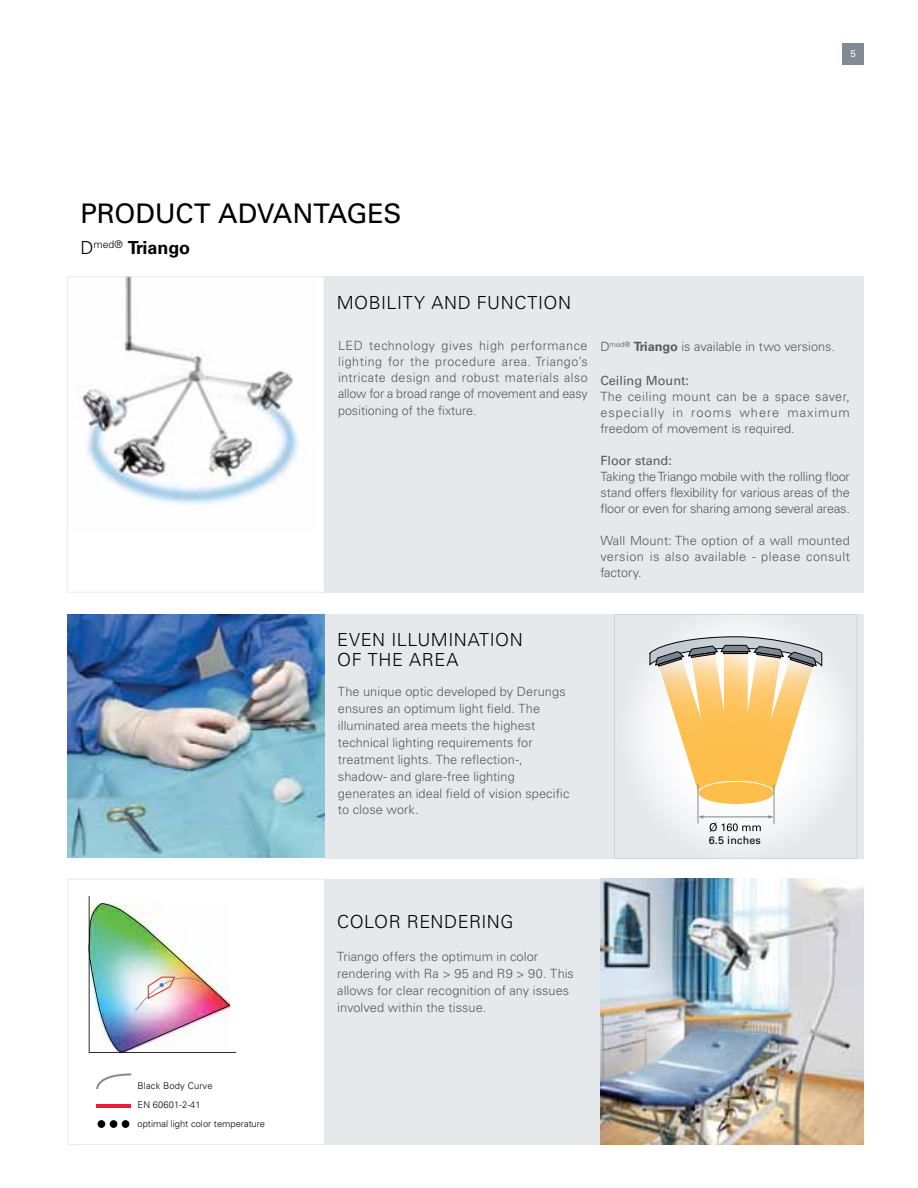
<style>
.page{position:relative;width:918px;height:1188px;background:#fff}
.page>*{position:absolute;margin:0;border:0;box-sizing:border-box;transform-origin:0 0}
.t1{font:27px "Univers";letter-spacing:-.005em;color:#000}
.t2{font:300 18px/19.5px "Univers LT Std";letter-spacing:.03em;color:#000}
.t3{font:700 18px "Univers LT Std";letter-spacing:-.01em;color:#000}
.t4{font:300 12.75px/17px "Univers LT Std";letter-spacing:.005em;color:#58595b;text-align:justify}
.t5{font:12.75px "Univers LT Std";color:#58595b}
.t6{font:10.8px "Univers";letter-spacing:.015em;color:#000}
.t7{font:9.75px "Univers LT Std";color:#fff}
.t8{font:300 9.3px/19.4px "Univers LT Std";color:#000}
.s1{font-weight:300}
.s2{font-weight:700}
</style>
<div class="page">
<div style="left:843px;top:43px;width:21px;height:21px;background:#818b96"></div>
<div style="left:324px;top:614px;width:540px;height:245px;background:#e5e9ec"></div>
<div style="left:68px;top:879px;width:257px;height:266px;background:#fff;border:1px solid #e6ebee"></div>
<img style="left:68px;top:614px;width:256px;height:243px">
<div style="left:324px;top:879px;width:540px;height:266px;background:#e5e9ec"></div>
<img style="left:89px;top:896px;width:147px;height:157px">
<hr style="left:96px;top:1104px;width:35px;height:4px;background:#ed1a3b">
<div style="left:98px;top:1121px;width:7px;height:6px;background:#000;border-radius:50%"></div>
<div style="left:98px;top:1121px;width:7px;height:7px;border:1px solid #000;border-radius:50%"></div>
<div style="left:110px;top:1121px;width:7px;height:6px;background:#000;border-radius:50%"></div>
<div style="left:110px;top:1121px;width:7px;height:7px;border:1px solid #000;border-radius:50%"></div>
<div style="left:122px;top:1121px;width:7px;height:6px;background:#000;border-radius:50%"></div>
<div style="left:122px;top:1121px;width:7px;height:7px;border:1px solid #000;border-radius:50%"></div>
<svg style="left:96px;top:1073px;width:36px;height:16px"></svg>
<img style="left:80px;top:278px;width:219px;height:226px">
<div style="left:67px;top:276px;width:258px;height:317px;border:1px solid #e6ebee"></div>
<div style="left:324px;top:276px;width:539px;height:317px;background:#e5e9ec"></div>
<svg style="left:637px;top:622px;width:203px;height:221px;fill:#eef1f3"></svg>
<svg style="left:649px;top:636px;width:174px;height:159px;background:#edd3a3"></svg>
<hr style="left:702px;top:817px;width:68px;height:1px;background:#818b96">
<svg style="left:768px;top:815px;width:6px;height:4px"></svg>
<svg style="left:699px;top:815px;width:4px;height:4px"></svg>
<svg style="left:710px;top:822px;width:51px;height:10px"></svg>
<div style="left:698px;top:781px;width:76px;height:23px;background:#febf4d;border-radius:50%"></div>
<div style="left:698px;top:781px;width:77px;height:24px;border:1px solid #fff;border-radius:50%"></div>
<hr style="left:698px;top:784px;width:1px;height:40px;background:#818b96">
<hr style="left:774px;top:785px;width:1px;height:39px;background:#818b96">
<div style="left:614px;top:614px;width:243px;height:245px;border:1px solid #e6ebee"></div>
<img style="left:601px;top:879px;width:263px;height:266px">
<h1 class="t1" style="left:80px;top:196px;width:285px">PRODUCT ADVANTAGES</h1>
<h2 class="t3" style="left:80px;top:237px;width:111px"><span class="s1">D</span><sup>med®</sup> Triango</h2>
<h2 class="t2" style="left:337px;top:292px;width:236px">MOBILITY AND FUNCTION</h2>
<p class="t7" style="left:851px;top:48px;width:7px">5</p>
<p class="t4" style="left:338px;top:337px;width:251px;line-height:16.2px">LED technology gives high performance lighting for the procedure area. Triango’s intricate design and robust materials also allow for a broad range of movement and easy positioning of the fixture.</p>
<p class="t4" style="left:600px;top:338px;width:236px">D<sup>med®</sup> <span class="s2">Triango</span> is available in two versions.</p>
<p class="t5" style="left:600px;top:373px;width:90px">Ceiling Mount:</p>
<p class="t4" style="left:600px;top:388px;width:251px;line-height:15.9px">The ceiling mount can be a space saver, especially in rooms where maximum freedom of movement is required.</p>
<p class="t5" style="left:600px;top:453px;width:73px">Floor stand:</p>
<p class="t4" style="left:600px;top:469px;width:251px;line-height:15.9px">Taking the Triango mobile with the rolling floor stand offers flexibility for various areas of the floor or even for sharing among several areas.</p>
<p class="t4" style="left:600px;top:533px;width:251px;line-height:15.9px">Wall Mount: The option of a wall mounted version is also available - please consult factory.</p>
<h2 class="t2" style="left:337px;top:630px;width:187px">EVEN ILLUMINATION<br>OF THE AREA</h2>
<p class="t8" style="left:138px;top:1076px;width:129px">Black Body Curve<br>EN 60601-2-41<br>optimal light color temperature</p>
<p class="t4" style="left:338px;top:683px;width:233px;text-align:left">The unique optic developed by Derungs ensures an optimum light field. The illuminated area meets the highest technical lighting requirements for treatment lights. The reflection-, shadow- and glare-free lighting generates an ideal field of vision specific to close work.</p>
<h2 class="t2" style="left:337px;top:912px;width:178px">COLOR RENDERING</h2>
<p class="t4" style="left:337px;top:948px;width:238px;text-align:left">Triango offers the optimum in color rendering with Ra &gt; 95 and R9 &gt; 90. This allows for clear recognition of any issues involved within the tissue.</p>
<p class="t6" style="left:709px;top:833px;width:54px">6.5 inches</p>
</div>
